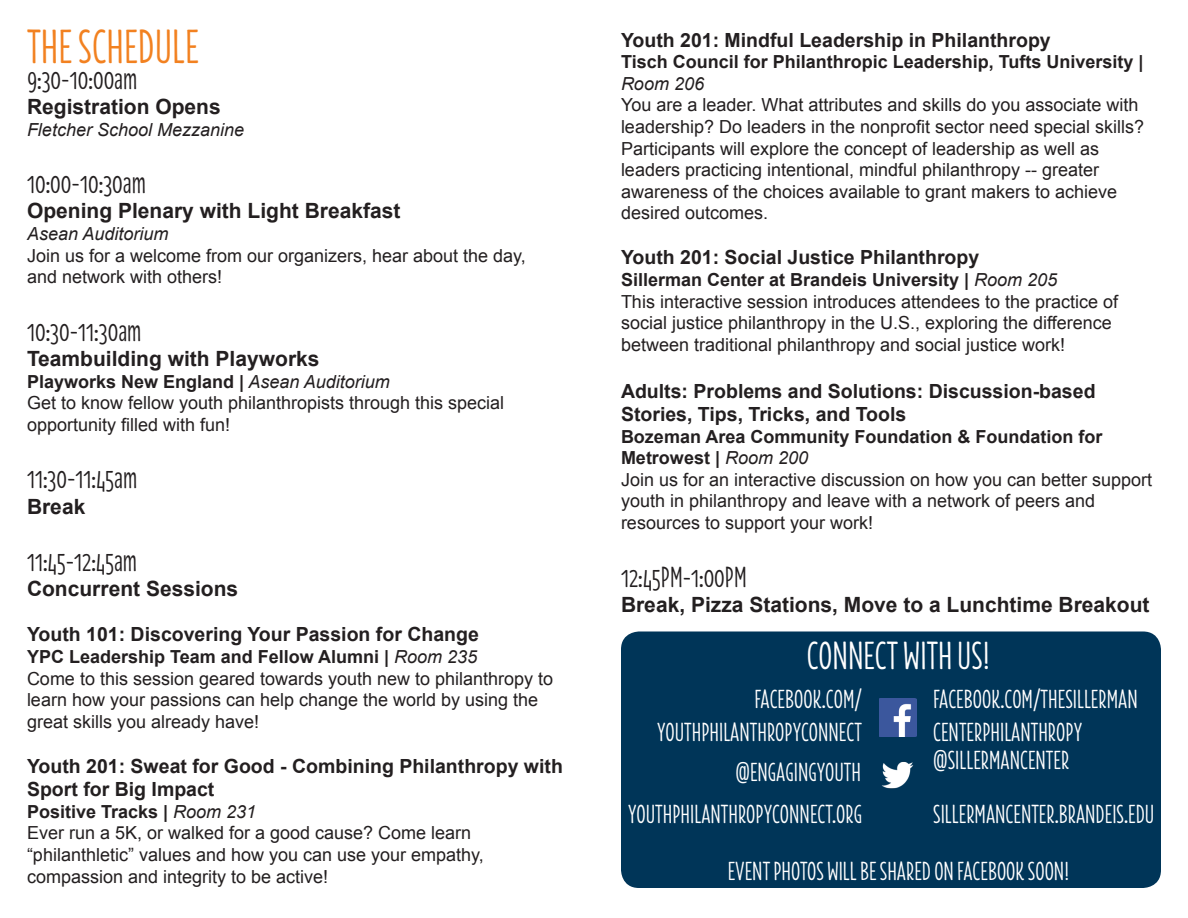
<style>
.page{position:relative;width:1188px;height:918px;background:#fff}
.page>*{position:absolute;margin:0;border:0;box-sizing:border-box;transform-origin:0 0}
.t1{font:49.5px "Florence";color:#f28120}
.t2{font:40.5px "Florence";color:#fff}
.t3{font:30px "Florence";color:#231f20}
.t4{font:27px/32.4px "Florence";color:#fff;text-align:right}
.t5{font:700 21px "Arial";color:#231f20}
.t6{font:700 19.5px/23.4px "Arial";color:#231f20}
.t7{font:18px/21.6px "Arial";color:#231f20}
.t8{font:700 18px "Arial";color:#231f20}
.t9{font:italic 18px "Arial";color:#231f20}
.s1{font-style:italic}
.s2{font-weight:400;font-style:italic}
.s3{font-weight:700}
</style>
<div class="page">
<div style="left:621px;top:631px;width:540px;height:257px;background:#003558;border-radius:18px"></div>
<img style="left:881px;top:761px;width:33px;height:28px">
<img style="left:880px;top:698px;width:37px;height:38px">
<p class="t1" style="left:27px;top:7px;width:173px">THE SCHEDULE</p>
<p class="t3" style="left:27px;top:55px;width:112px">9:30-10:00am</p>
<p class="t5" style="left:27px;top:93px;width:195px">Registration Opens</p>
<p class="t9" style="left:27px;top:118px;width:219px">Fletcher School Mezzanine</p>
<p class="t3" style="left:27px;top:159px;width:120px">10:00-10:30am</p>
<p class="t5" style="left:27px;top:197px;width:375px">Opening Plenary with Light Breakfast</p>
<p class="t7" style="left:27px;top:223px;width:500px"><span class="s1">Asean Auditorium<br></span>Join us for a welcome from our organizers, hear about the day,</p>
<p class="t7" style="left:27px;top:266px;width:197px">and network with others!</p>
<p class="t3" style="left:27px;top:307px;width:116px">10:30-11:30am</p>
<p class="t5" style="left:27px;top:345px;width:294px">Teambuilding with Playworks</p>
<p class="t8" style="left:27px;top:369px;width:364px">Playworks New England | <span class="s2">Asean Auditorium</span></p>
<p class="t7" style="left:27px;top:392px;width:479px">Get to know fellow youth philanthropists through this special opportunity filled with fun!</p>
<p class="t3" style="left:27px;top:454px;width:112px">11:30-11:45am</p>
<p class="t5" style="left:27px;top:492px;width:60px">Break</p>
<p class="t3" style="left:27px;top:537px;width:112px">11:45-12:45am</p>
<p class="t5" style="left:27px;top:575px;width:213px">Concurrent Sessions</p>
<p class="t6" style="left:27px;top:623px;width:453px">Youth 101: Discovering Your Passion for Change</p>
<p class="t8" style="left:27px;top:645px;width:452px">YPC Leadership Team and Fellow Alumni | <span class="s2">Room 235</span></p>
<p class="t7" style="left:27px;top:668px;width:528px">Come to this session geared towards youth new to philanthropy to learn how your passions can help change the world by using the great skills you already have!</p>
<p class="t6" style="left:27px;top:755px;width:537px">Youth 201: Sweat for Good - Combining Philanthropy with<br>Sport for Big Impact</p>
<p class="t8" style="left:27px;top:800px;width:231px">Positive Tracks | <span class="s2">Room 231</span></p>
<p class="t7" style="left:27px;top:822px;width:458px">Ever run a 5K, or walked for a good cause? Come learn “philanthletic” values and how you can use your empathy, compassion and integrity to be active!</p>
<p class="t6" style="left:621px;top:29px;width:431px">Youth 201: Mindful Leadership in Philanthropy</p>
<p class="t7" style="left:621px;top:51px;width:525px"><span class="s3">Tisch Council for Philanthropic Leadership, Tufts University | </span><span class="s1">Room 206<br></span>You are a leader. What attributes and skills do you associate with leadership? Do leaders in the nonprofit sector need special skills?<br>Participants will explore the concept of leadership as well as leaders practicing intentional, mindful philanthropy -- greater awareness of the choices available to grant makers to achieve desired outcomes.</p>
<p class="t6" style="left:621px;top:247px;width:360px">Youth 201: Social Justice Philanthropy</p>
<p class="t8" style="left:621px;top:268px;width:438px">Sillerman Center at Brandeis University | <span class="s2">Room 205</span></p>
<p class="t7" style="left:621px;top:291px;width:499px">This interactive session introduces attendees to the practice of social justice philanthropy in the U.S., exploring the difference between traditional philanthropy and social justice work!</p>
<p class="t6" style="left:621px;top:380px;width:476px">Adults: Problems and Solutions: Discussion-based</p>
<p class="t6" style="left:621px;top:403px;width:287px">Stories, Tips, Tricks, and Tools</p>
<p class="t7" style="left:621px;top:426px;width:533px"><span class="s3">Bozeman Area Community Foundation &amp; Foundation for Metrowest |</span> <span class="s1">Room 200<br></span>Join us for an interactive discussion on how you can better support youth in philanthropy and leave with a network of peers and resources to support your work!</p>
<p class="t3" style="left:621px;top:552px;width:127px">12:45PM-1:00PM</p>
<p class="t5" style="left:621px;top:591px;width:530px">Break, Pizza Stations, Move to a Lunchtime Breakout</p>
<p class="t2" style="left:807px;top:623px;width:185px">CONNECT WITH US!</p>
<p class="t4" style="left:657px;top:683px;width:206px">FACEBOOK.COM/<br>YOUTHPHILANTHROPYCONNECT</p>
<p class="t4" style="left:735px;top:756px;width:127px">@ENGAGINGYOUTH</p>
<p class="t4" style="left:933px;top:683px;width:206px;text-align:left">FACEBOOK.COM/THESILLERMAN<br>CENTERPHILANTHROPY</p>
<p class="t4" style="left:933px;top:743px;width:138px">@SILLERMANCENTER</p>
<p class="t4" style="left:628px;top:798px;width:235px">YOUTHPHILANTHROPYCONNECT.ORG</p>
<p class="t4" style="left:933px;top:798px;width:223px">SILLERMANCENTER.BRANDEIS.EDU</p>
<p class="t4" style="left:728px;top:854px;width:343px">EVENT PHOTOS WILL BE SHARED ON FACEBOOK SOON!</p>
</div>
